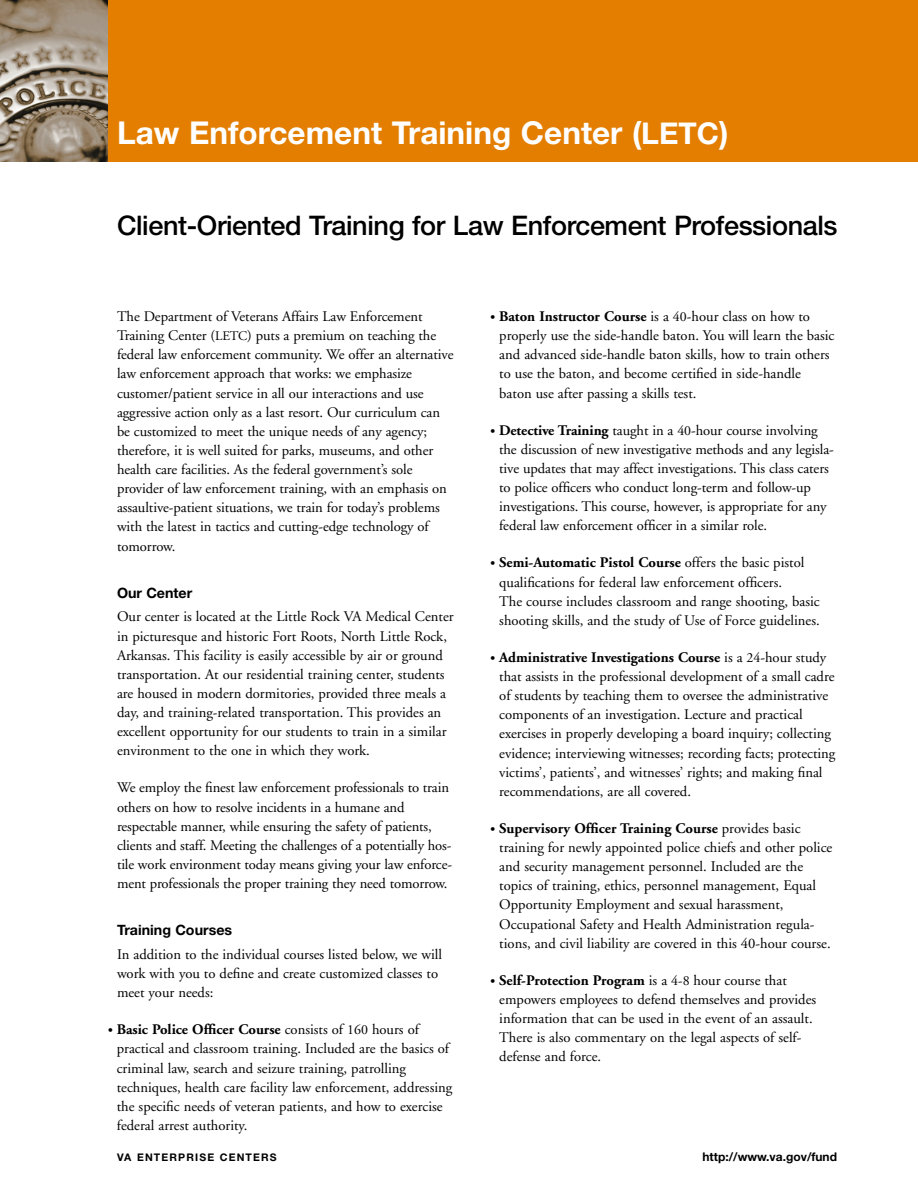
<style>
.page{position:relative;width:918px;height:1188px;background:#fff}
.page>*{position:absolute;margin:0;border:0;box-sizing:border-box;transform-origin:0 0}
.t1{font:700 31.5px "Helvetica Neue";color:#fff}
.t2{font:500 27px "Helvetica Neue";letter-spacing:-.015em;color:#000}
.t3{font:14.7px/19.2px "Adobe Garamond";color:#000}
.t4{font:700 14.25px "Helvetica Neue";color:#000}
.t5{font:700 12px "Helvetica Neue";color:#000}
.t6{font:700 10.5px "Helvetica Neue";letter-spacing:.11em;color:#000}
.s1{font-size:30px}
.s2{font-size:13.2px}
.s3{font-weight:700;font-size:12px}
.s4{font-weight:700}
.s5{font-size:13.8px}
</style>
<div class="page">
<div style="left:108px;top:0;width:810px;height:162px;background:#e37e00"></div>
<img style="left:0;top:0;width:108px;height:162px">
<h1 class="t1" style="left:117px;top:121px;width:613px">Law Enforcement Training Center (<span class="s1">LETC</span>)</h1>
<h2 class="t2" style="left:117px;top:216px;width:722px">Client-Oriented Training for Law Enforcement Professionals</h2>
<p class="t3" style="left:117px;top:308px;width:338px">The Department of Veterans Affairs Law Enforcement Training Center (<span class="s2">LETC</span>) puts a premium on teaching the federal law enforcement community. We offer an alternative law enforcement approach that works: we emphasize customer/patient service in all our interactions and use aggressive action only as a last resort. Our curriculum can be customized to meet the unique needs of any agency; therefore, it is well suited for parks, museums, and other health care facilities. As the federal government’s sole provider of law enforcement training, with an emphasis on assaultive-patient situations, we train for today’s problems with the latest in tactics and cutting-edge technology of tomorrow.</p>
<p class="t4" style="left:117px;top:588px;width:77px">Our Center</p>
<p class="t3" style="left:117px;top:609px;width:338px">Our center is located at the Little Rock VA Medical Center in picturesque and historic Fort Roots, North Little Rock, Arkansas. This facility is easily accessible by air or ground transportation. At our residential training center, students are housed in modern dormitories, provided three meals a day, and training-related transportation. This provides an excellent opportunity for our students to train in a similar environment to the one in which they work.</p>
<p class="t3" style="left:117px;top:780px;width:337px">We employ the finest law enforcement professionals to train others on how to resolve incidents in a humane and respectable manner, while ensuring the safety of patients, clients and staff. Meeting the challenges of a potentially hos&shy;tile work environment today means giving your law enforce&shy;ment professionals the proper training they need tomorrow.</p>
<p class="t4" style="left:117px;top:925px;width:117px">Training Courses</p>
<p class="t3" style="left:117px;top:946px;width:327px">In addition to the individual courses listed below, we will work with you to define and create customized classes to meet your needs:</p>
<p class="t3" style="left:117px;top:1021px;width:337px;text-indent:-9px"><span class="s3">•</span> <span class="s4">Basic Police Officer Course</span> consists of <span class="s5">160</span> hours of practical and classroom training. Included are the basics of criminal law, search and seizure training, patrolling techniques, health care facility law enforcement, addressing the specific needs of veteran patients, and how to exercise federal arrest authority.</p>
<p class="t3" style="left:499px;top:308px;width:337px;text-indent:-9px"><span class="s3">•</span> <span class="s4">Baton Instructor Course</span> is a <span class="s5">40</span>-hour class on how to properly use the side-handle baton. You will learn the basic and advanced side-handle baton skills, how to train others to use the baton, and become certified in side-handle baton use after passing a skills test.</p>
<p class="t3" style="left:499px;top:422px;width:336px;text-indent:-9px"><span class="s3">•</span> <span class="s4">Detective Training</span> taught in a <span class="s5">40</span>-hour course involving the discussion of new investigative methods and any legisla&shy;tive updates that may affect investigations. This class caters to police officers who conduct long-term and follow-up investigations. This course, however, is appropriate for any federal law enforcement officer in a similar role.</p>
<p class="t3" style="left:499px;top:555px;width:322px;text-indent:-9px"><span class="s3">•</span> <span class="s4">Semi-Automatic Pistol Course</span> offers the basic pistol qualifications for federal law enforcement officers.<br>The course includes classroom and range shooting, basic shooting skills, and the study of Use of Force guidelines.</p>
<p class="t3" style="left:499px;top:649px;width:338px;text-indent:-9px"><span class="s3">•</span> <span class="s4">Administrative Investigations Course</span> is a <span class="s5">24</span>-hour study that assists in the professional development of a small cadre of students by teaching them to oversee the administrative components of an investigation. Lecture and practical exercises in properly developing a board inquiry; collecting evidence; interviewing witnesses; recording facts; protecting victims’, patients’, and witnesses’ rights; and making final recommendations, are all covered.</p>
<p class="t3" style="left:499px;top:820px;width:335px;text-indent:-9px"><span class="s3">•</span> <span class="s4">Supervisory Officer Training Course</span> provides basic training for newly appointed police chiefs and other police and security management personnel. Included are the topics of training, ethics, personnel management, Equal Opportunity Employment and sexual harassment, Occupational Safety and Health Administration regula&shy;tions, and civil liability are covered in this 40-hour course.</p>
<p class="t3" style="left:499px;top:972px;width:318px;text-indent:-9px"><span class="s3">•</span> <span class="s4">Self-Protection Program</span> is a <span class="s5">4-8</span> hour course that empowers employees to defend themselves and provides information that can be used in the event of an assault.<br>There is also commentary on the legal aspects of self&shy;defense and force.</p>
<p class="t6" style="left:117px;top:1153px;width:161px">VA ENTERPRISE CENTERS</p>
<p class="t5" style="left:703px;top:1152px;width:136px">http://www.va.gov/fund</p>
</div>
